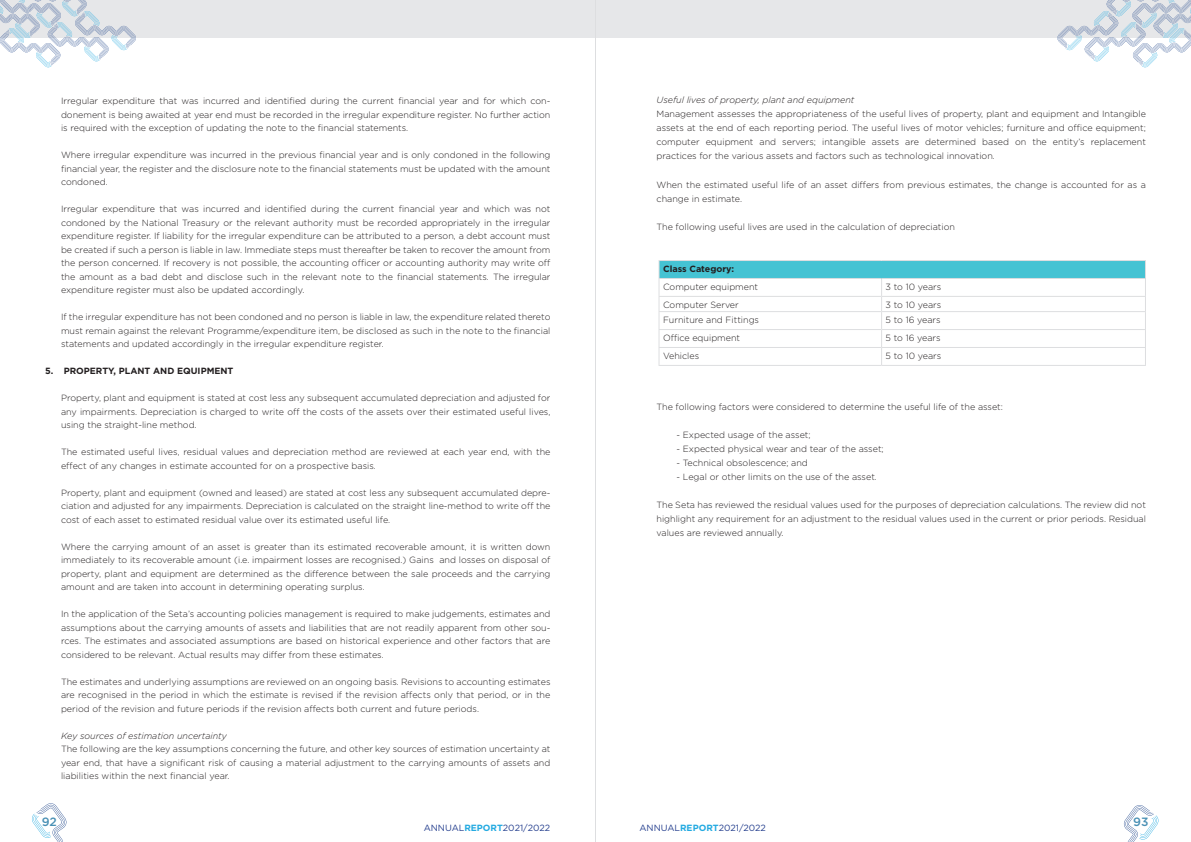
<style>
.page{position:relative;width:1191px;height:842px;background:#fff}
.page>*{position:absolute;margin:0;border:0;box-sizing:border-box;transform-origin:0 0}
.t1{font:500 12px "Gotham";color:#4990b5}
.t2{font:300 9px/13.5px "Gotham";color:#231f20;text-align:justify}
.t3{font:italic 300 9px "Gotham";color:#231f20}
.t4{font:9px "Gotham";color:#253f8e}
.t5{font:700 9px "Gotham";color:#231f20}
.s1{font-weight:700;color:#24aae1}
</style>
<div class="page">
<svg style="left:32px;top:803px;width:35px;height:39px"></svg>
<svg style="left:1123px;top:805px;width:36px;height:37px"></svg>
<div style="left:659px;top:260px;width:486px;height:18px;background:#45c3d3"></div>
<hr style="left:658px;top:260px;width:223px;height:1px;background:#dddee0">
<hr style="left:881px;top:260px;width:265px;height:1px;background:#dddee0">
<hr style="left:658px;top:278px;width:223px;height:1px;background:#dddee0">
<hr style="left:881px;top:278px;width:265px;height:1px;background:#dddee0">
<hr style="left:658px;top:296px;width:223px;height:1px;background:#dddee0">
<hr style="left:881px;top:296px;width:265px;height:1px;background:#dddee0">
<hr style="left:658px;top:311px;width:223px;height:1px;background:#dddee0">
<hr style="left:881px;top:311px;width:265px;height:1px;background:#dddee0">
<hr style="left:658px;top:329px;width:223px;height:1px;background:#dddee0">
<hr style="left:881px;top:329px;width:265px;height:1px;background:#dddee0">
<hr style="left:658px;top:347px;width:223px;height:1px;background:#dddee0">
<svg style="left:658px;top:261px;width:1px;height:104px"></svg>
<hr style="left:881px;top:347px;width:265px;height:1px;background:#dddee0">
<svg style="left:881px;top:279px;width:1px;height:86px"></svg>
<svg style="left:1145px;top:261px;width:1px;height:104px"></svg>
<hr style="left:658px;top:365px;width:223px;height:1px;background:#dddee0">
<hr style="left:881px;top:365px;width:265px;height:1px;background:#dddee0">
<div style="left:0;top:0;width:1191px;height:37px;background:#e6e7e9"></div>
<svg style="left:1057px;top:0;width:134px;height:68px"></svg>
<svg style="left:0;top:0;width:136px;height:68px"></svg>
<hr style="left:595px;top:0;width:1px;height:842px;background:#dddee0">
<p class="t2" style="left:61px;top:94px;width:491px">Irregular expenditure that was incurred and identified during the current financial year and for which con&shy;donement is being awaited at year end must be recorded in the irregular expenditure register. No further action is required with the exception of updating the note to the financial statements.</p>
<p class="t2" style="left:61px;top:148px;width:491px">Where irregular expenditure was incurred in the previous financial year and is only condoned in the following financial year, the register and the disclosure note to the financial statements must be updated with the amount condoned.</p>
<p class="t2" style="left:61px;top:202px;width:491px">Irregular expenditure that was incurred and identified during the current financial year and which was not condoned by the National Treasury or the relevant authority must be recorded appropriately in the irregular expenditure register. If liability for the irregular expenditure can be attributed to a person, a debt account must be created if such a person is liable in law. Immediate steps must thereafter be taken to recover the amount from the person concerned. If recovery is not possible, the accounting officer or accounting authority may write off the amount as a bad debt and disclose such in the relevant note to the financial statements. The irregular expenditure register must also be updated accordingly.</p>
<p class="t2" style="left:61px;top:310px;width:491px">If the irregular expenditure has not been condoned and no person is liable in law, the expenditure related thereto must remain against the relevant Programme/expenditure item, be disclosed as such in the note to the financial statements and updated accordingly in the irregular expenditure register.</p>
<p class="t5" style="left:45px;top:365px;width:190px">5. PROPERTY, PLANT AND EQUIPMENT</p>
<p class="t2" style="left:61px;top:391px;width:491px">Property, plant and equipment is stated at cost less any subsequent accumulated depreciation and adjusted for any impairments. Depreciation is charged to write off the costs of the assets over their estimated useful lives, using the straight-line method.</p>
<p class="t2" style="left:61px;top:445px;width:491px">The estimated useful lives, residual values and depreciation method are reviewed at each year end, with the effect of any changes in estimate accounted for on a prospective basis.</p>
<p class="t2" style="left:61px;top:485px;width:491px">Property, plant and equipment (owned and leased) are stated at cost less any subsequent accumulated depre&shy;ciation and adjusted for any impairments. Depreciation is calculated on the straight line-method to write off the cost of each asset to estimated residual value over its estimated useful life.</p>
<p class="t2" style="left:61px;top:539px;width:491px">Where the carrying amount of an asset is greater than its estimated recoverable amount, it is written down immediately to its recoverable amount (i.e. impairment losses are recognised.) Gains and losses on disposal of property, plant and equipment are determined as the difference between the sale proceeds and the carrying amount and are taken into account in determining operating surplus.</p>
<p class="t2" style="left:61px;top:607px;width:491px">In the application of the Seta’s accounting policies management is required to make judgements, estimates and assumptions about the carrying amounts of assets and liabilities that are not readily apparent from other sou&shy;rces. The estimates and associated assumptions are based on historical experience and other factors that are considered to be relevant. Actual results may differ from these estimates.</p>
<p class="t2" style="left:61px;top:674px;width:491px">The estimates and underlying assumptions are reviewed on an ongoing basis. Revisions to accounting estimates are recognised in the period in which the estimate is revised if the revision affects only that period, or in the period of the revision and future periods if the revision affects both current and future periods.</p>
<p class="t3" style="left:61px;top:731px;width:167px">Key sources of estimation uncertainty</p>
<p class="t2" style="left:61px;top:742px;width:491px">The following are the key assumptions concerning the future, and other key sources of estimation uncertainty at year end, that have a significant risk of causing a material adjustment to the carrying amounts of assets and liabilities within the next financial year.</p>
<p class="t3" style="left:656px;top:95px;width:199px">Useful lives of property, plant and equipment</p>
<p class="t2" style="left:656px;top:107px;width:491px;line-height:14px">Management assesses the appropriateness of the useful lives of property, plant and equipment and Intangible assets at the end of each reporting period. The useful lives of motor vehicles; furniture and office equipment; computer equipment and servers; intangible assets are determined based on the entity’s replacement practices for the various assets and factors such as technological innovation.</p>
<p class="t2" style="left:656px;top:177px;width:491px;line-height:14px">When the estimated useful life of an asset differs from previous estimates, the change is accounted for as a change in estimate.</p>
<p class="t2" style="left:656px;top:219px;width:300px">The following useful lives are used in the calculation of depreciation</p>
<p class="t5" style="left:663px;top:263px;width:73px">Class Category:</p>
<p class="t2" style="left:663px;top:279px;width:97px">Computer equipment</p>
<p class="t2" style="left:885px;top:279px;width:57px">3 to 10 years</p>
<p class="t2" style="left:663px;top:297px;width:77px">Computer Server</p>
<p class="t2" style="left:885px;top:297px;width:57px">3 to 10 years</p>
<p class="t2" style="left:663px;top:313px;width:98px">Furniture and Fittings</p>
<p class="t2" style="left:885px;top:313px;width:57px">5 to 16 years</p>
<p class="t2" style="left:663px;top:331px;width:79px">Office equipment</p>
<p class="t2" style="left:885px;top:331px;width:57px">5 to 16 years</p>
<p class="t2" style="left:663px;top:348px;width:38px">Vehicles</p>
<p class="t2" style="left:885px;top:348px;width:57px">5 to 10 years</p>
<p class="t2" style="left:656px;top:400px;width:348px">The following factors were considered to determine the useful life of the asset:</p>
<p class="t2" style="left:676px;top:428px;width:136px">- Expected usage of the asset;</p>
<p class="t2" style="left:676px;top:442px;width:209px">- Expected physical wear and tear of the asset;</p>
<p class="t2" style="left:676px;top:456px;width:133px">- Technical obsolescence; and</p>
<p class="t2" style="left:676px;top:470px;width:202px">- Legal or other limits on the use of the asset.</p>
<p class="t2" style="left:656px;top:498px;width:491px;line-height:14px">The Seta has reviewed the residual values used for the purposes of depreciation calculations. The review did not highlight any requirement for an adjustment to the residual values used in the current or prior periods. Residual values are reviewed annually.</p>
<h1 class="t1" style="left:42px;top:814px;width:17px">92</h1>
<h1 class="t1" style="left:1133px;top:813px;width:17px">93</h1>
<p class="t4" style="left:424px;top:822px;width:128px">ANNUAL<span class="s1">REPORT</span>2021/2022</p>
<p class="t4" style="left:639px;top:822px;width:128px">ANNUAL<span class="s1">REPORT</span>2021/2022</p>
</div>
